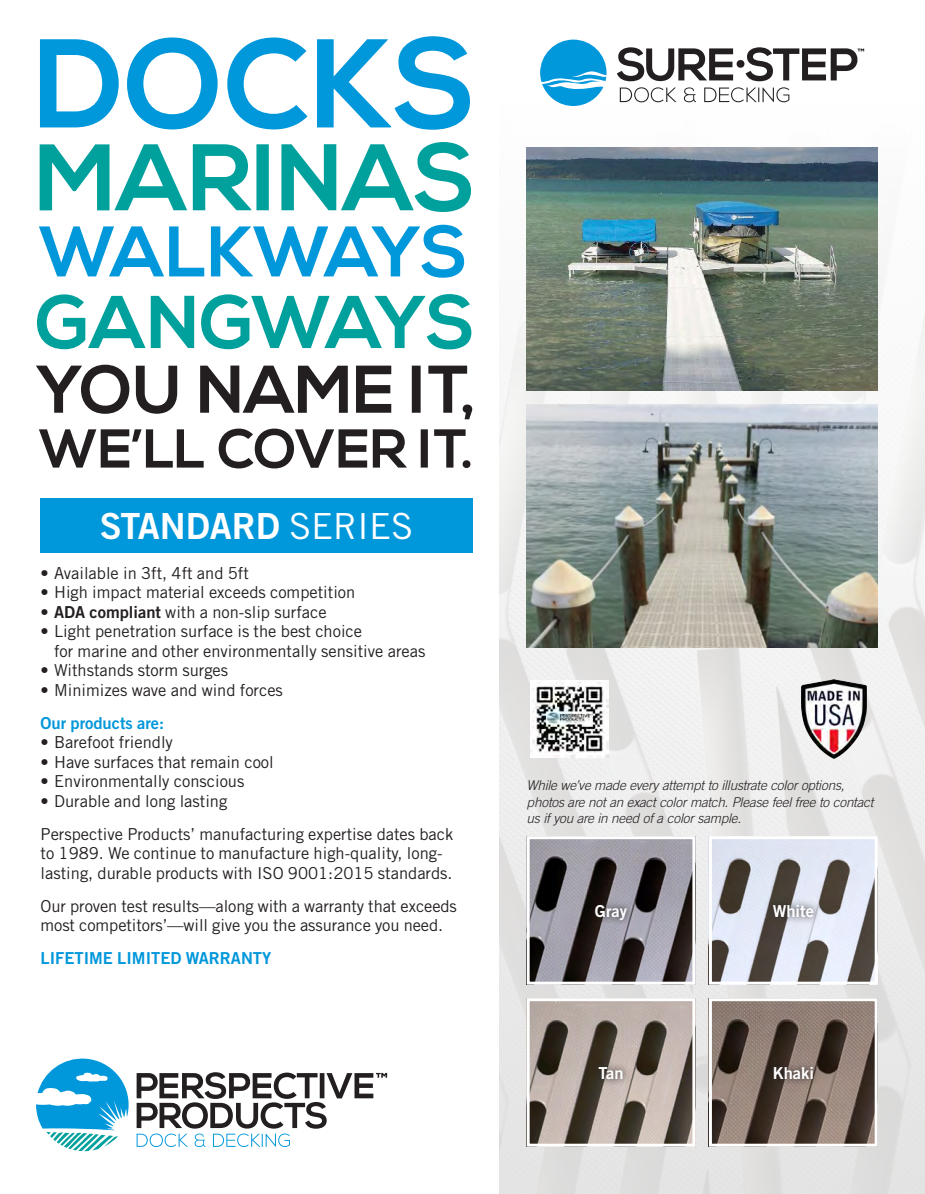
<style>
.page{position:relative;width:925px;height:1194px;background:#fff}
.page>*{position:absolute;margin:0;border:0;box-sizing:border-box;transform-origin:0 0}
.t1{font:36px "Trade Gothic Bold Two";color:#fff}
.t2{font:16.5px/19.5px "Trade Gothic";color:#231f20}
.t3{font:16.5px "Trade Gothic Bold Two";color:#0097db}
.t4{font:16.5px "Trade Gothic Bold Two";color:#fff}
.t5{font:italic 300 13.5px/16.5px "Trade Gothic";letter-spacing:-.015em;color:#231f20}
.s1{font-family:"Trade Gothic"}
.s2{font-family:"Trade Gothic Bold Two"}
</style>
<div class="page">
<img style="left:500px;top:39px;width:425px;height:1155px">
<img style="left:531px;top:1002px;width:160px;height:141px">
<div style="left:527px;top:998px;width:168px;height:149px;border:3px solid #fff"></div>
<img style="left:713px;top:1002px;width:161px;height:141px">
<div style="left:709px;top:998px;width:169px;height:149px;border:3px solid #fff"></div>
<img style="left:531px;top:840px;width:160px;height:141px">
<div style="left:527px;top:836px;width:168px;height:149px;border:3px solid #fff"></div>
<img style="left:713px;top:840px;width:161px;height:141px">
<div style="left:709px;top:836px;width:169px;height:149px;border:3px solid #fff"></div>
<svg style="left:588px;top:898px;width:46px;height:30px"></svg>
<svg style="left:591px;top:1059px;width:39px;height:28px"></svg>
<svg style="left:766px;top:1060px;width:55px;height:27px"></svg>
<svg style="left:766px;top:897px;width:55px;height:28px;background:#919093"></svg>
<svg style="left:540px;top:40px;width:66px;height:66px"></svg>
<svg style="left:620px;top:87px;width:169px;height:15px"></svg>
<svg style="left:617px;top:47px;width:247px;height:34px"></svg>
<img style="left:527px;top:148px;width:351px;height:243px">
<img style="left:527px;top:404px;width:351px;height:243px">
<div style="left:41px;top:499px;width:432px;height:54px;background:#0097db"></div>
<svg style="left:40px;top:142px;width:431px;height:70px"></svg>
<svg style="left:37px;top:294px;width:434px;height:55px"></svg>
<svg style="left:39px;top:225px;width:425px;height:53px"></svg>
<svg style="left:36px;top:365px;width:436px;height:54px"></svg>
<svg style="left:39px;top:429px;width:431px;height:40px"></svg>
<svg style="left:40px;top:36px;width:430px;height:94px"></svg>
<svg style="left:36px;top:1058px;width:93px;height:93px"></svg>
<svg style="left:137px;top:1072px;width:250px;height:75px"></svg>
<svg style="left:917px;top:1186px;width:8px;height:8px"></svg>
<img style="left:801px;top:679px;width:65px;height:80px">
<img style="left:531px;top:680px;width:77px;height:78px">
<p class="t1" style="left:100px;top:504px;width:315px">STANDARD <span class="s1">SERIES</span></p>
<p class="t2" style="left:41px;top:563px;width:210px">• Available in 3ft, 4ft and 5ft</p>
<p class="t2" style="left:41px;top:583px;width:316px">• High impact material exceeds competition</p>
<p class="t2" style="left:41px;top:602px;width:288px">• <span class="s2">ADA compliant</span> with a non-slip surface</p>
<p class="t2" style="left:54px;top:622px;width:373px;text-indent:-14px">• Light penetration surface is the best choice<br>for marine and other environmentally sensitive areas</p>
<p class="t2" style="left:41px;top:661px;width:189px">• Withstands storm surges</p>
<p class="t2" style="left:41px;top:680px;width:244px">• Minimizes wave and wind forces</p>
<p class="t3" style="left:41px;top:713px;width:125px">Our products are:</p>
<p class="t2" style="left:41px;top:733px;width:134px">• Barefoot friendly</p>
<p class="t2" style="left:41px;top:752px;width:235px">• Have surfaces that remain cool</p>
<p class="t2" style="left:41px;top:772px;width:205px">• Environmentally conscious</p>
<p class="t2" style="left:41px;top:791px;width:188px">• Durable and long lasting</p>
<p class="t2" style="left:41px;top:824px;width:414px">Perspective Products’ manufacturing expertise dates back to 1989. We continue to manufacture high-quality, long&shy;lasting, durable products with ISO 9001:2015 standards.</p>
<p class="t2" style="left:41px;top:896px;width:418px">Our proven test results—along with a warranty that exceeds most competitors’—will give you the assurance you need.</p>
<p class="t3" style="left:41px;top:948px;width:232px">LIFETIME LIMITED WARRANTY</p>
<p class="t5" style="left:527px;top:777px;width:348px">While we’ve made every attempt to illustrate color options, photos are not an exact color match. Please feel free to contact us if you are in need of a color sample.</p>
<p class="t4" style="left:595px;top:901px;width:34px">Gray</p>
<p class="t4" style="left:773px;top:901px;width:43px">White</p>
<p class="t4" style="left:598px;top:1063px;width:27px">Tan</p>
<p class="t4" style="left:773px;top:1063px;width:43px">Khaki</p>
</div>
